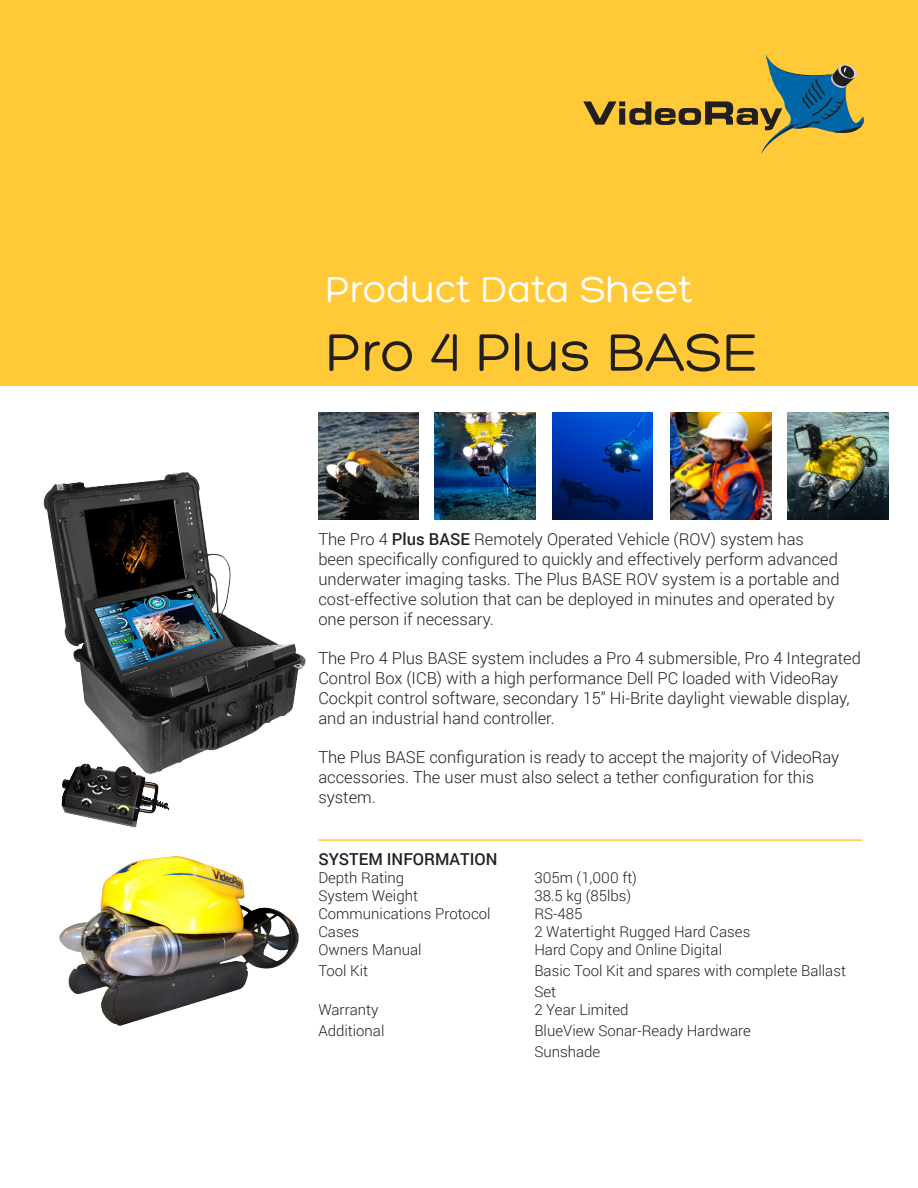
<style>
.page{position:relative;width:918px;height:1188px;background:#fff}
.page>*{position:absolute;margin:0;border:0;box-sizing:border-box;transform-origin:0 0}
.t1{font:57px "Hero";color:#231f20}
.t2{font:39px "Hero";color:#fff}
.t3{font:300 16.5px/19.8px "Roboto";color:#231f20}
.t4{font:500 16.5px "Roboto";color:#231f20}
.t5{font:300 15px/21px "Roboto";color:#231f20}
.s1{font-weight:500}
</style>
<div class="page">
<div style="left:0;top:0;width:918px;height:386px;background:#ffc938"></div>
<svg style="left:583px;top:54px;width:281px;height:100px"></svg>
<img style="left:670px;top:413px;width:101px;height:106px">
<img style="left:787px;top:413px;width:101px;height:106px">
<img style="left:43px;top:472px;width:263px;height:291px">
<hr style="left:318px;top:839px;width:545px;height:2px;background:#ffc938">
<img style="left:59px;top:856px;width:240px;height:170px">
<img style="left:52px;top:753px;width:126px;height:75px">
<img style="left:552px;top:413px;width:101px;height:106px">
<img style="left:434px;top:413px;width:101px;height:106px">
<img style="left:318px;top:413px;width:101px;height:106px">
<p class="t2" style="left:325px;top:270px;width:370px">Product Data Sheet</p>
<p class="t1" style="left:325px;top:323px;width:435px">Pro 4 Plus BASE</p>
<p class="t3" style="left:318px;top:529px;width:523px">The Pro 4 <span class="s1">Plus BASE</span> Remotely Operated Vehicle (ROV) system has been specifically configured to quickly and effectively perform advanced underwater imaging tasks. The Plus BASE ROV system is a portable and cost-effective solution that can be deployed in minutes and operated by one person if necessary.</p>
<p class="t3" style="left:318px;top:648px;width:544px">The Pro 4 Plus BASE system includes a Pro 4 submersible, Pro 4 Integrated Control Box (ICB) with a high performance Dell PC loaded with VideoRay Cockpit control software, secondary 15” Hi-Brite daylight viewable display, and an industrial hand controller.</p>
<p class="t3" style="left:318px;top:747px;width:522px">The Plus BASE configuration is ready to accept the majority of VideoRay accessories. The user must also select a tether configuration for this system.</p>
<p class="t4" style="left:318px;top:847px;width:181px">SYSTEM INFORMATION</p>
<p class="t5" style="left:318px;top:866px;width:87px">Depth Rating</p>
<p class="t5" style="left:534px;top:866px;width:104px">305m (1,000 ft)</p>
<p class="t5" style="left:318px;top:884px;width:101px">System Weight</p>
<p class="t5" style="left:534px;top:884px;width:98px">38.5 kg (85lbs)</p>
<p class="t5" style="left:318px;top:902px;width:174px">Communications Protocol</p>
<p class="t5" style="left:534px;top:902px;width:50px">RS-485</p>
<p class="t5" style="left:318px;top:920px;width:42px">Cases</p>
<p class="t5" style="left:534px;top:920px;width:217px">2 Watertight Rugged Hard Cases</p>
<p class="t5" style="left:318px;top:938px;width:105px">Owners Manual</p>
<p class="t5" style="left:534px;top:938px;width:189px">Hard Copy and Online Digital</p>
<p class="t5" style="left:318px;top:959px;width:51px">Tool Kit</p>
<p class="t5" style="left:534px;top:959px;width:313px">Basic Tool Kit and spares with complete Ballast<br>Set</p>
<p class="t5" style="left:318px;top:998px;width:62px">Warranty</p>
<p class="t5" style="left:534px;top:998px;width:96px">2 Year Limited</p>
<p class="t5" style="left:318px;top:1019px;width:68px">Additional</p>
<p class="t5" style="left:534px;top:1019px;width:218px">BlueView Sonar-Ready Hardware</p>
<p class="t5" style="left:534px;top:1040px;width:67px">Sunshade</p>
</div>
